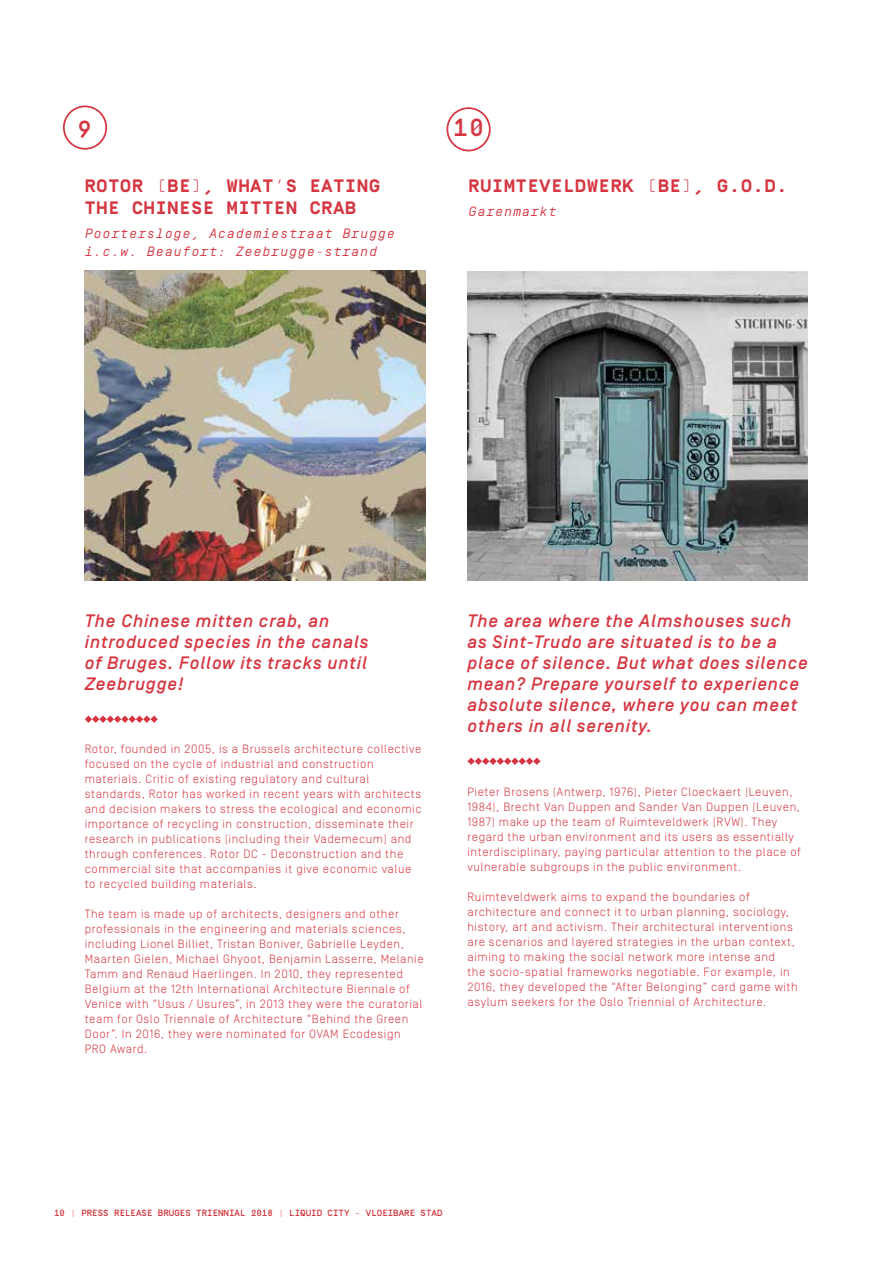
<style>
.page{position:relative;width:893px;height:1263px;background:#fff}
.page>*{position:absolute;margin:0;border:0;box-sizing:border-box;transform-origin:0 0}
.t1{font:500 24.75px "Simplon Mono";color:#d63641}
.t2{font:italic 500 18px/21px "Simplon Norm";letter-spacing:.05em;color:#d63641}
.t3{font:700 18px/22.5px "Simplon Mono";letter-spacing:.05em;color:#d63641}
.t4{font:italic 13.5px/18px "Simplon Mono";letter-spacing:.05em;color:#d63641}
.t5{font:300 12px/15px "Simplon Norm";letter-spacing:.05em;color:#d63641}
.t6{font:500 9px "Simplon Mono";color:#d0333a}
</style>
<div class="page">
<svg style="left:85px;top:715px;width:73px;height:8px"></svg>
<svg style="left:467px;top:757px;width:74px;height:8px"></svg>
<img style="left:85px;top:271px;width:340px;height:309px">
<div style="left:63px;top:105px;width:44px;height:45px;border:2px solid #d63641;border-radius:50%"></div>
<img style="left:468px;top:272px;width:340px;height:309px">
<div style="left:446px;top:107px;width:45px;height:44px;border:2px solid #d63641;border-radius:50%"></div>
<h1 class="t1" style="left:77px;top:116px;width:17px">9</h1>
<h2 class="t3" style="left:85px;top:174px;width:297px">ROTOR (BE), WHAT’S EATING<br>THE CHINESE MITTEN CRAB</h2>
<p class="t4" style="left:85px;top:225px;width:312px">Poortersloge, Academiestraat Brugge i.c.w. Beaufort: Zeebrugge-strand</p>
<h1 class="t1" style="left:453px;top:115px;width:33px">10</h1>
<h2 class="t3" style="left:469px;top:174px;width:320px">RUIMTEVELDWERK (BE), G.O.D.</h2>
<p class="t4" style="left:469px;top:202px;width:90px">Garenmarkt</p>
<h2 class="t2" style="left:85px;top:611px;width:285px">The Chinese mitten crab, an introduced species in the canals of Bruges. Follow its tracks until<br>Zeebrugge!</h2>
<p class="t5" style="left:85px;top:741px;width:338px">Rotor, founded in 2005, is a Brussels architecture collective focused on the cycle of industrial and construction materials. Critic of existing regulatory and cultural standards, Rotor has worked in recent years with architects and decision makers to stress the ecological and economic importance of recycling in construction, disseminate their research in publications (including their Vademecum) and through conferences. Rotor DC - Deconstruction and the commercial site that accompanies it give economic value to recycled building materials.</p>
<p class="t5" style="left:85px;top:906px;width:340px">The team is made up of architects, designers and other professionals in the engineering and materials sciences, including Lionel Billiet, Tristan Boniver, Gabrielle Leyden, Maarten Gielen, Michael Ghyoot, Benjamin Lasserre, Melanie Tamm and Renaud Haerlingen. In 2010, they represented Belgium at the 12th International Architecture Biennale of Venice with “Usus / Usures”, in 2013 they were the curatorial team for Oslo Triennale of Architecture “Behind the Green Door”. In 2016, they were nominated for OVAM Ecodesign PRO Award.</p>
<h2 class="t2" style="left:467px;top:611px;width:342px">The area where the Almshouses such as Sint-Trudo are situated is to be a place of silence. But what does silence mean? Prepare yourself to experience absolute silence, where you can meet others in all serenity.</h2>
<p class="t5" style="left:467px;top:785px;width:335px">Pieter Brosens (Antwerp, 1976), Pieter Cloeckaert (Leuven, 1984), Brecht Van Duppen and Sander Van Duppen (Leuven, 1987) make up the team of Ruimteveldwerk (RVW). They regard the urban environment and its users as essentially interdisciplinary, paying particular attention to the place of vulnerable subgroups in the public environment.</p>
<p class="t5" style="left:467px;top:890px;width:332px">Ruimteveldwerk aims to expand the boundaries of architecture and connect it to urban planning, sociology, history, art and activism. Their architectural interventions are scenarios and layered strategies in the urban context, aiming to making the social network more intense and<br>the socio-spatial frameworks negotiable. For example, in 2016, they developed the “After Belonging” card game with asylum seekers for the Oslo Triennial of Architecture.</p>
<p class="t6" style="left:54px;top:1208px;width:390px">10 | PRESS RELEASE BRUGES TRIENNIAL 2018 | LIQUID CITY – VLOEIBARE STAD</p>
</div>
